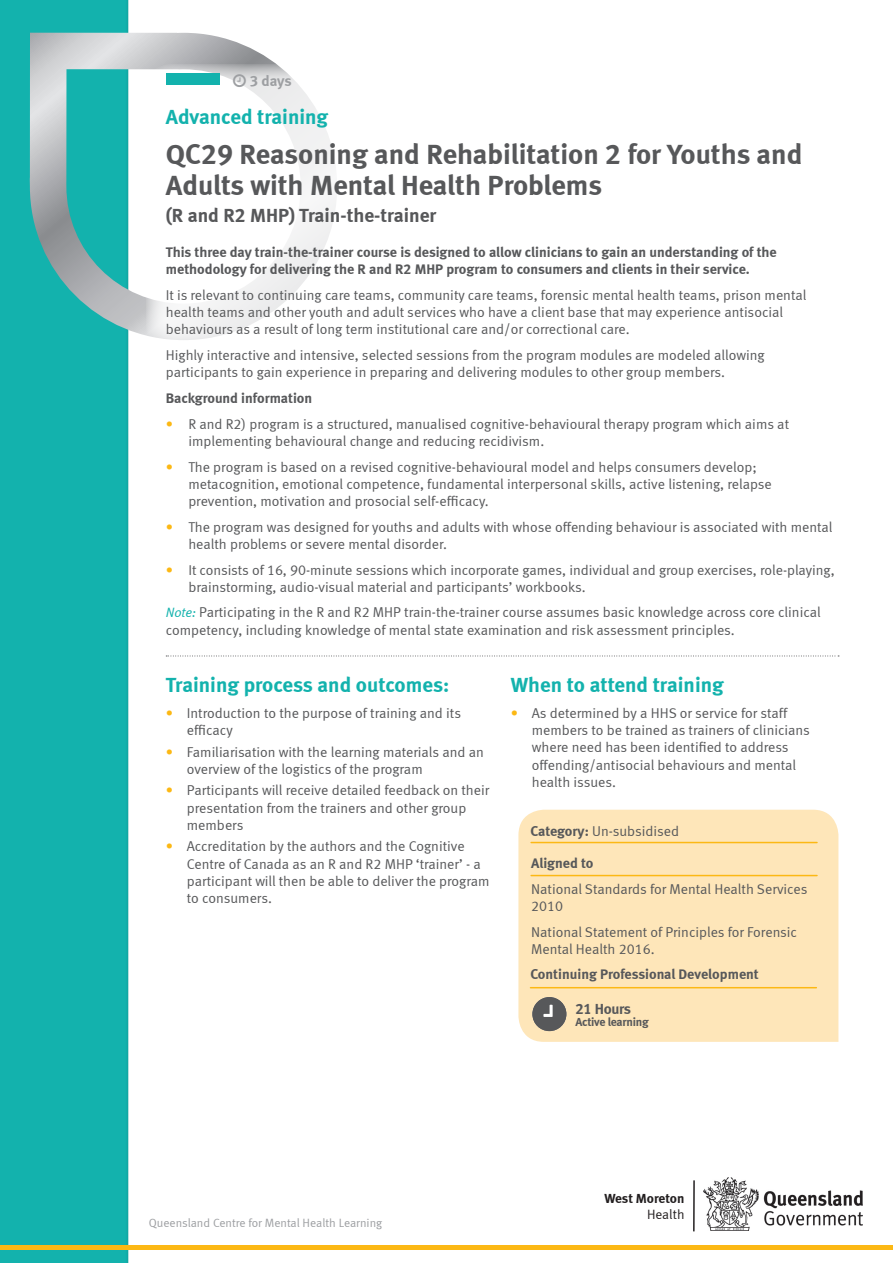
<style>
.page{position:relative;width:893px;height:1263px;background:#fff}
.page>*{position:absolute;margin:0;border:0;box-sizing:border-box;transform-origin:0 0}
.t1{font:28.5px/31.5px "Meta Bold LF";color:#57585a}
.Small_header{font:21px "Meta Bold LF";color:#13b2ad}
.t2{font:19.5px "Meta Bold LF";color:#57585a}
.Body{font:15px "Meta Bold LF";letter-spacing:-.02em;color:#57585a}
.Small_header-2{font:15px "Meta Bold LF";color:#9d9fa2}
.Body-2{font:14.25px/17.2px "Meta Normal LF";color:#57585a}
.Body-3{font:14.25px/17.2px "Meta Bold LF";color:#57585a}
.t3{font:13.5px/16.2px "Meta Bold LF";letter-spacing:-.005em;color:#231f20;text-align:right}
.t4{font:12px "Meta Normal LF";color:#9d9fa2}
.Body-4{font:12px "Meta Bold LF";letter-spacing:-.02em;color:#57585a}
.s1{color:#fcb814}
.s2{font-style:italic;font-size:13.5px;color:#13b2ad}
.s3{font-family:"Meta Bold LF"}
.s4{font-family:"Meta Normal LF"}
</style>
<div class="page">
<div style="left:0;top:0;width:131px;height:1263px;background:#13b2ad"></div>
<hr style="left:0;top:1245px;width:893px;height:4px;background:#fcb814">
<img style="left:703px;top:1178px;width:160px;height:52px">
<hr style="left:693px;top:1180px;width:2px;height:51px;background:#231f20">
<svg style="left:30px;top:33px;width:246px;height:307px"></svg>
<svg style="left:146px;top:64px;width:190px;height:276px"></svg>
<svg style="left:166px;top:656px;width:673px;height:1px"></svg>
<div style="left:166px;top:74px;width:54px;height:11px;background:#13b2ad"></div>
<div style="left:518px;top:810px;width:320px;height:232px;background:#fee6b9"></div>
<hr style="left:531px;top:875px;width:286px;height:1px;background:#fcb814">
<hr style="left:531px;top:842px;width:286px;height:1px;background:#fcb814">
<hr style="left:530px;top:987px;width:286px;height:1px;background:#fcb814">
<svg style="left:532px;top:997px;width:34px;height:34px"></svg>
<svg style="left:233px;top:74px;width:13px;height:13px"></svg>
<p class="Small_header-2" style="left:250px;top:72px;width:44px">3 days</p>
<p class="Small_header" style="left:166px;top:104px;width:164px">Advanced training</p>
<p class="t1" style="left:166px;top:138px;width:638px">QC29 Reasoning and Rehabilitation 2 for Youths and<br>Adults with Mental Health Problems</p>
<p class="t2" style="left:166px;top:204px;width:272px">(R and R2 MHP) Train-the-trainer</p>
<p class="Body-3" style="left:166px;top:243px;width:612px">This three day train-the-trainer course is designed to allow clinicians to gain an understanding of the methodology for delivering the R and R2 MHP program to consumers and clients in their service.</p>
<p class="Body-2" style="left:166px;top:286px;width:642px">It is relevant to continuing care teams, community care teams, forensic mental health teams, prison mental health teams and other youth and adult services who have a client base that may experience antisocial behaviours as a result of long term institutional care and/or correctional care.</p>
<p class="Body-2" style="left:166px;top:346px;width:600px">Highly interactive and intensive, selected sessions from the program modules are modeled allowing participants to gain experience in preparing and delivering modules to other group members.</p>
<p class="Body-3" style="left:166px;top:389px;width:148px">Background information</p>
<p class="Body-2" style="left:188px;top:415px;width:602px;text-indent:-23px"><span class="s1">•</span> R and R2) program is a structured, manualised cognitive-behavioural therapy program which aims at implementing behavioural change and reducing recidivism.</p>
<p class="Body-2" style="left:188px;top:458px;width:585px;text-indent:-23px"><span class="s1">•</span> The program is based on a revised cognitive-behavioural model and helps consumers develop; metacognition, emotional competence, fundamental interpersonal skills, active listening, relapse prevention, motivation and prosocial self-efficacy.</p>
<p class="Body-2" style="left:188px;top:518px;width:646px;text-indent:-23px"><span class="s1">•</span> The program was designed for youths and adults with whose offending behaviour is associated with mental health problems or severe mental disorder.</p>
<p class="Body-2" style="left:188px;top:561px;width:648px;text-indent:-23px"><span class="s1">•</span> It consists of 16, 90-minute sessions which incorporate games, individual and group exercises, role-playing, brainstorming, audio-visual material and participants’ workbooks.</p>
<p class="Body-2" style="left:166px;top:604px;width:656px"><span class="s2">Note:</span> Participating in the R and R2 MHP train-the-trainer course assumes basic knowledge across core clinical competency, including knowledge of mental state examination and risk assessment principles.</p>
<p class="Small_header" style="left:166px;top:672px;width:285px">Training process and outcomes:</p>
<p class="Body-2" style="left:187px;top:704px;width:276px;text-indent:-21px"><span class="s1">•</span> Introduction to the purpose of training and its efficacy</p>
<p class="Body-2" style="left:187px;top:743px;width:299px;text-indent:-21px"><span class="s1">•</span> Familiarisation with the learning materials and an overview of the logistics of the program</p>
<p class="Body-2" style="left:187px;top:782px;width:304px;text-indent:-21px"><span class="s1">•</span> Participants will receive detailed feedback on their presentation from the trainers and other group members</p>
<p class="Body-2" style="left:187px;top:838px;width:304px;text-indent:-21px"><span class="s1">•</span> Accreditation by the authors and the Cognitive Centre of Canada as an R and R2 MHP ‘trainer’ - a participant will then be able to deliver the program to consumers.</p>
<p class="Small_header" style="left:511px;top:672px;width:214px">When to attend training</p>
<p class="Body-2" style="left:532px;top:704px;width:280px;text-indent:-21px"><span class="s1">•</span> As determined by a HHS or service for staff members to be trained as trainers of clinicians where need has been identified to address offending/antisocial behaviours and mental health issues.</p>
<p class="Body-2" style="left:530px;top:822px;width:150px"><span class="s3">Category:</span> Un-subsidised</p>
<p class="Body-3" style="left:531px;top:854px;width:64px">Aligned to</p>
<p class="Body-2" style="left:531px;top:880px;width:278px">National Standards for Mental Health Services<br>2010</p>
<p class="Body-2" style="left:531px;top:923px;width:267px">National Statement of Principles for Forensic<br>Mental Health 2016.</p>
<p class="Body-3" style="left:530px;top:965px;width:230px">Continuing Professional Development</p>
<p class="Body" style="left:575px;top:999px;width:57px">21 Hours</p>
<p class="Body-4" style="left:575px;top:1014px;width:75px">Active learning</p>
<p class="t4" style="left:149px;top:1216px;width:235px">Queensland Centre for Mental Health Learning</p>
<p class="t3" style="left:604px;top:1190px;width:82px">West Moreton<br><span class="s4">Health</span></p>
</div>
